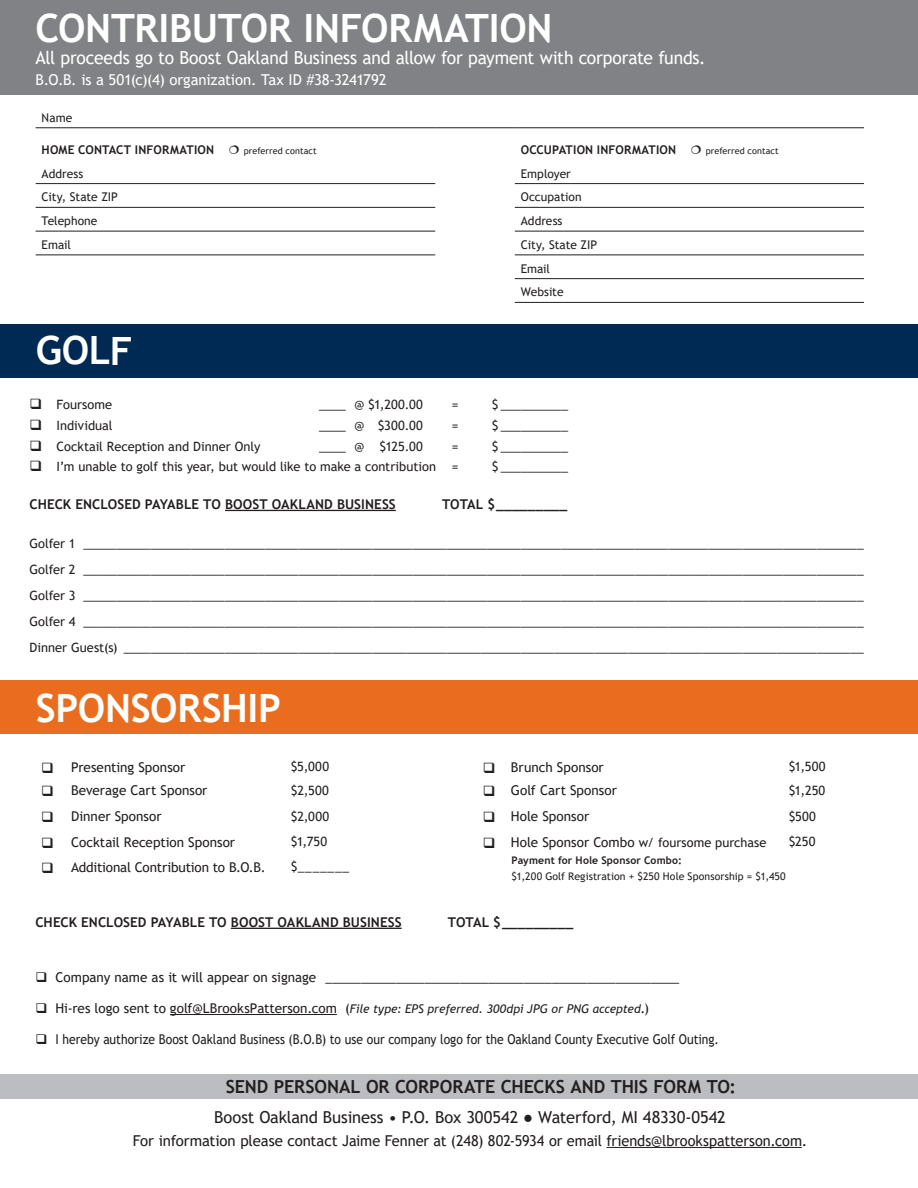
<style>
.page{position:relative;width:918px;height:1188px;background:#fff}
.page>*{position:absolute;margin:0;border:0;box-sizing:border-box;transform-origin:0 0}
.t1{font:700 39px "Trebuchet MS";letter-spacing:-.01em;color:#fff}
.t2{font:18px "Trebuchet MS";letter-spacing:-.01em;color:#fff}
.t3{font:700 18px "Trebuchet MS";letter-spacing:-.005em;color:#231f20}
.Body_text{font:16.5px "Trebuchet MS";letter-spacing:-.005em;color:#231f20}
.Body_text-2{font:15px "Trebuchet MS";letter-spacing:-.005em;color:#231f20}
.t4{font:15px "Trebuchet MS";letter-spacing:-.01em;color:#fff}
.Body_text-3{font:13.5px "Trebuchet MS";color:#231f20}
.t5{font:700 13.5px "Trebuchet MS";letter-spacing:.005em;color:#231f20}
.Body_text-4{font:13.5px "Trebuchet MS";color:#231f20;scale:.9 1}
.t6{font:12.9px "Trebuchet MS";color:#231f20}
.t7{font:12.75px "Trebuchet MS";letter-spacing:.005em;color:#231f20}
.Body_text-5{font:12px "Trebuchet MS";color:#231f20}
.Body_text-6{font:700 12px "Trebuchet MS";letter-spacing:.015em;color:#231f20}
.t8{font:10.5px/16.5px "Trebuchet MS";letter-spacing:.01em;color:#231f20}
.Body_text-7{font:9px "Trebuchet MS";letter-spacing:.01em;color:#231f20}
.s1{font-size:13.5px}
.s2{font-weight:700}
.s3{font-style:italic;font-size:12px}
</style>
<div class="page">
<hr style="left:231px;top:928px;width:171px;height:1px;background:#231f20">
<hr style="left:170px;top:1014px;width:167px;height:1px;background:#231f20">
<div style="left:0;top:680px;width:918px;height:54px;background:#ea6d1f"></div>
<div style="left:0;top:1074px;width:918px;height:25px;background:#bcbdc0"></div>
<hr style="left:225px;top:510px;width:171px;height:1px;background:#231f20">
<div style="left:0;top:324px;width:918px;height:54px;background:#002953"></div>
<div style="left:0;top:0;width:918px;height:94px;background:#808285"></div>
<hr style="left:607px;top:1147px;width:195px;height:1px;background:#231f20">
<hr style="left:36px;top:127px;width:399px;height:1px;background:#231f20">
<hr style="left:435px;top:127px;width:80px;height:1px;background:#231f20">
<hr style="left:515px;top:127px;width:349px;height:1px;background:#231f20">
<hr style="left:36px;top:183px;width:399px;height:1px;background:#231f20">
<hr style="left:36px;top:207px;width:399px;height:1px;background:#231f20">
<hr style="left:36px;top:231px;width:399px;height:1px;background:#231f20">
<hr style="left:36px;top:255px;width:399px;height:1px;background:#231f20">
<hr style="left:515px;top:183px;width:349px;height:1px;background:#231f20">
<hr style="left:515px;top:207px;width:349px;height:1px;background:#231f20">
<hr style="left:515px;top:231px;width:349px;height:1px;background:#231f20">
<hr style="left:515px;top:255px;width:349px;height:1px;background:#231f20">
<hr style="left:515px;top:278px;width:349px;height:1px;background:#231f20">
<hr style="left:515px;top:302px;width:349px;height:1px;background:#231f20">
<p class="t1" style="left:36px;top:4px;width:518px">CONTRIBUTOR INFORMATION</p>
<p class="t2" style="left:36px;top:46px;width:672px">All proceeds go to Boost Oakland Business and allow for payment with corporate funds.</p>
<p class="t4" style="left:36px;top:70px;width:353px">B.O.B. is a 501(c)(4) organization. Tax ID #38-3241792</p>
<p class="Body_text-5" style="left:42px;top:110px;width:32px">Name</p>
<p class="Body_text-6" style="left:42px;top:142px;width:174px">HOME CONTACT INFORMATION</p>
<p class="Body_text-7" style="left:244px;top:145px;width:75px">preferred contact</p>
<p class="Body_text-6" style="left:521px;top:142px;width:157px">OCCUPATION INFORMATION</p>
<p class="Body_text-7" style="left:706px;top:145px;width:75px">preferred contact</p>
<p class="Body_text-5" style="left:42px;top:166px;width:43px">Address</p>
<p class="Body_text-5" style="left:521px;top:166px;width:52px">Employer</p>
<p class="Body_text-5" style="left:42px;top:190px;width:78px">City, State ZIP</p>
<p class="Body_text-5" style="left:521px;top:190px;width:62px">Occupation</p>
<p class="Body_text-5" style="left:42px;top:213px;width:57px">Telephone</p>
<p class="Body_text-5" style="left:521px;top:213px;width:43px">Address</p>
<p class="Body_text-5" style="left:42px;top:237px;width:31px">Email</p>
<p class="Body_text-5" style="left:521px;top:237px;width:78px">City, State ZIP</p>
<p class="Body_text-5" style="left:521px;top:261px;width:31px">Email</p>
<p class="Body_text-5" style="left:521px;top:285px;width:44px">Website</p>
<p class="t1" style="left:36px;top:326px;width:98px">GOLF</p>
<p class="t6" style="left:30px;top:397px;width:84px">❑ Foursome</p>
<p class="t6" style="left:319px;top:397px;width:105px">____ @ $1,200.00</p>
<p class="t6" style="left:452px;top:397px;width:8px">=</p>
<p class="t6" style="left:492px;top:397px;width:78px">$ __________</p>
<p class="t6" style="left:30px;top:417px;width:85px">❑ Individual</p>
<p class="t6" style="left:319px;top:417px;width:105px">____ @ $300.00</p>
<p class="t6" style="left:452px;top:417px;width:8px">=</p>
<p class="t6" style="left:492px;top:417px;width:78px">$ __________</p>
<p class="t6" style="left:30px;top:438px;width:232px">❑ Cocktail Reception and Dinner Only</p>
<p class="t6" style="left:319px;top:438px;width:105px">____ @ $125.00</p>
<p class="t6" style="left:452px;top:438px;width:8px">=</p>
<p class="t6" style="left:492px;top:438px;width:78px">$ __________</p>
<p class="t6" style="left:30px;top:459px;width:430px">❑ I’m unable to golf this year, but would like to make a contribution =</p>
<p class="t6" style="left:492px;top:459px;width:78px">$ __________</p>
<p class="t5" style="left:30px;top:495px;width:368px">CHECK ENCLOSED PAYABLE TO BOOST OAKLAND BUSINESS</p>
<p class="t5" style="left:442px;top:495px;width:127px">TOTAL $_________</p>
<p class="t6" style="left:30px;top:536px;width:836px">Golfer 1 ____________________________________________________________________________________________________________________</p>
<p class="t6" style="left:30px;top:562px;width:836px">Golfer 2 ____________________________________________________________________________________________________________________</p>
<p class="t6" style="left:30px;top:588px;width:836px">Golfer 3 ____________________________________________________________________________________________________________________</p>
<p class="t6" style="left:30px;top:614px;width:836px">Golfer 4 ____________________________________________________________________________________________________________________</p>
<p class="t6" style="left:30px;top:639px;width:836px">Dinner Guest(s) ______________________________________________________________________________________________________________</p>
<p class="t1" style="left:36px;top:684px;width:247px">SPONSORSHIP</p>
<p class="Body_text-3" style="left:71px;top:758px;width:116px">Presenting Sponsor</p>
<p class="t6" style="left:291px;top:758px;width:40px">$5,000</p>
<p class="Body_text-3" style="left:511px;top:758px;width:94px">Brunch Sponsor</p>
<p class="t6" style="left:789px;top:758px;width:38px">$1,500</p>
<p class="Body_text-3" style="left:71px;top:782px;width:138px">Beverage Cart Sponsor</p>
<p class="t6" style="left:291px;top:782px;width:40px">$2,500</p>
<p class="Body_text-3" style="left:511px;top:782px;width:108px">Golf Cart Sponsor</p>
<p class="t6" style="left:789px;top:782px;width:38px">$1,250</p>
<p class="Body_text-3" style="left:71px;top:808px;width:92px">Dinner Sponsor</p>
<p class="t6" style="left:291px;top:808px;width:40px">$2,000</p>
<p class="Body_text-3" style="left:511px;top:808px;width:80px">Hole Sponsor</p>
<p class="t6" style="left:789px;top:808px;width:29px">$500</p>
<p class="Body_text-3" style="left:71px;top:833px;width:166px">Cocktail Reception Sponsor</p>
<p class="t6" style="left:291px;top:834px;width:38px">$1,750</p>
<p class="t7" style="left:511px;top:834px;width:257px"><span class="s1">Hole Sponsor Combo</span> w/ foursome purchase</p>
<p class="t6" style="left:789px;top:834px;width:28px">$250</p>
<p class="Body_text-3" style="left:71px;top:858px;width:196px">Additional Contribution to B.O.B.</p>
<p class="t6" style="left:291px;top:858px;width:60px">$_______</p>
<p class="t8" style="left:512px;top:852px;width:276px"><span class="s2">Payment for Hole Sponsor Combo:<br></span>$1,200 Golf Registration + $250 Hole Sponsorship = $1,450</p>
<p class="t5" style="left:35px;top:913px;width:368px">CHECK ENCLOSED PAYABLE TO BOOST OAKLAND BUSINESS</p>
<p class="t5" style="left:448px;top:913px;width:127px">TOTAL $_________</p>
<p class="Body_text-3" style="left:35px;top:969px;width:645px">❑ Company name as it will appear on signage __________________________________________________</p>
<p class="Body_text-3" style="left:35px;top:1000px;width:615px">❑ Hi-res logo sent to golf@LBrooksPatterson.com (<span class="s3">File type: EPS preferred. 300dpi JPG or PNG accepted</span>.)</p>
<p class="Body_text-4" style="left:35px;top:1030px;width:761px">❑ I hereby authorize Boost Oakland Business (B.O.B) to use our company logo for the Oakland County Executive Golf Outing.</p>
<p class="t3" style="left:226px;top:1076px;width:512px">SEND PERSONAL OR CORPORATE CHECKS AND THIS FORM TO:</p>
<p class="Body_text" style="left:214px;top:1106px;width:513px">Boost Oakland Business • P.O. Box 300542 ● Waterford, MI 48330-0542</p>
<p class="Body_text-2" style="left:133px;top:1131px;width:676px">For information please contact Jaime Fenner at (248) 802-5934 or email friends@lbrookspatterson.com.</p>
</div>
